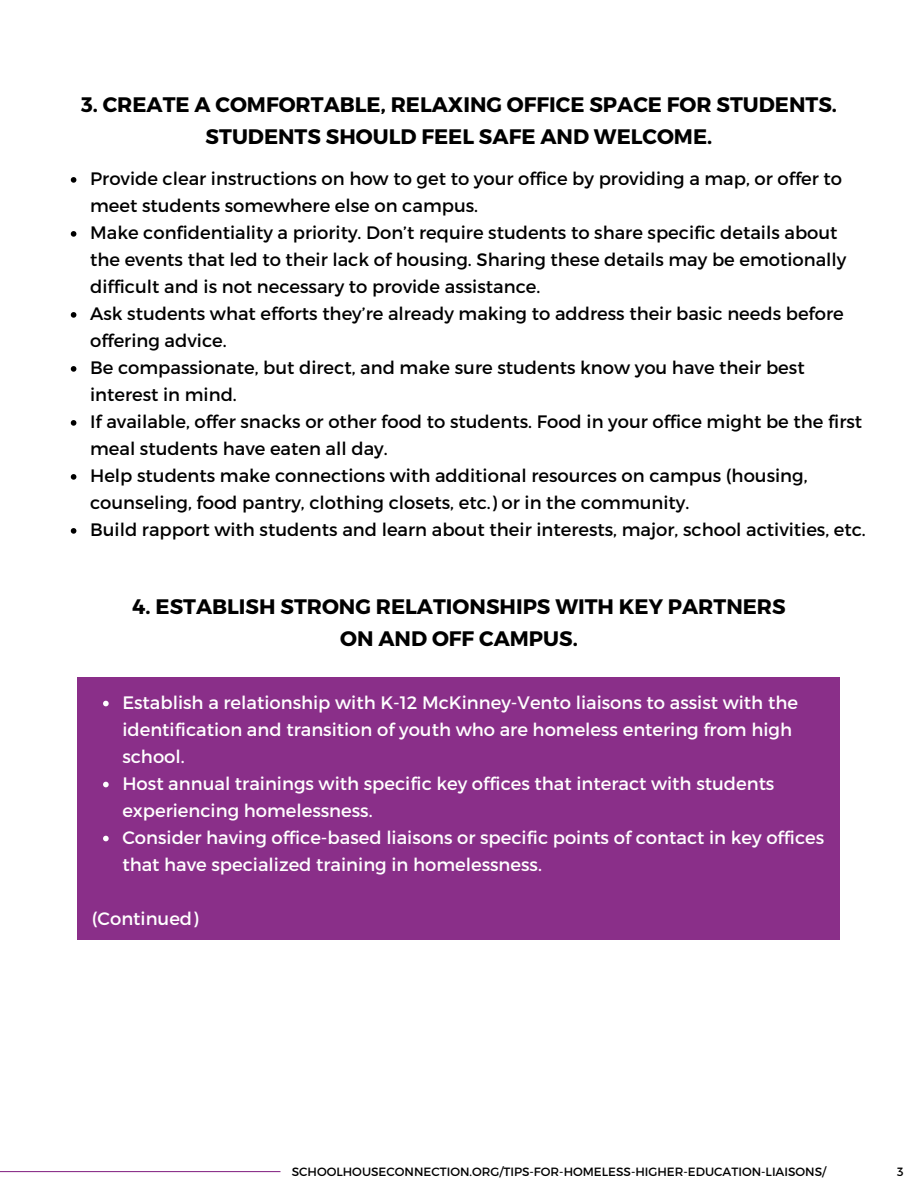
<style>
.page{position:relative;width:918px;height:1188px;background:#fff}
.page>*{position:absolute;margin:0;border:0;box-sizing:border-box;transform-origin:0 0}
.t1{font:700 21px/31.5px "Montserrat";color:#000;text-align:center}
.t2{font:18px/27px "Montserrat";color:#000}
.t3{font:18px/27px "Montserrat";color:#fff}
.t4{font:12px "Montserrat";color:#000}
</style>
<div class="page">
<svg style="left:71px;top:177px;width:5px;height:6px"></svg>
<svg style="left:71px;top:231px;width:5px;height:6px"></svg>
<svg style="left:71px;top:312px;width:5px;height:6px"></svg>
<svg style="left:71px;top:366px;width:5px;height:6px"></svg>
<svg style="left:71px;top:420px;width:5px;height:6px"></svg>
<svg style="left:71px;top:474px;width:5px;height:6px"></svg>
<svg style="left:71px;top:528px;width:5px;height:6px"></svg>
<div style="left:78px;top:678px;width:762px;height:262px;background:#8a2f89"></div>
<svg style="left:103px;top:701px;width:6px;height:5px"></svg>
<svg style="left:103px;top:782px;width:6px;height:5px"></svg>
<svg style="left:103px;top:836px;width:6px;height:5px"></svg>
<svg style="left:0;top:1171px;width:280px;height:1px"></svg>
<p class="t1" style="left:81px;top:89px;width:757px">3. CREATE A COMFORTABLE, RELAXING OFFICE SPACE FOR STUDENTS.<br>STUDENTS SHOULD FEEL SAFE AND WELCOME.</p>
<p class="t2" style="left:90px;top:165px;width:777px">Provide clear instructions on how to get to your office by providing a map, or offer to meet students somewhere else on campus.<br>Make confidentiality a priority. Don’t require students to share specific details about the events that led to their lack of housing. Sharing these details may be emotionally difficult and is not necessary to provide assistance.<br>Ask students what efforts they’re already making to address their basic needs before offering advice.<br>Be compassionate, but direct, and make sure students know you have their best interest in mind.<br>If available, offer snacks or other food to students. Food in your office might be the first meal students have eaten all day.<br>Help students make connections with additional resources on campus (housing, counseling, food pantry, clothing closets, etc.) or in the community.<br>Build rapport with students and learn about their interests, major, school activities, etc.</p>
<p class="t1" style="left:132px;top:592px;width:655px">4. ESTABLISH STRONG RELATIONSHIPS WITH KEY PARTNERS<br>ON AND OFF CAMPUS.</p>
<p class="t3" style="left:122px;top:689px;width:703px">Establish a relationship with K-12 McKinney-Vento liaisons to assist with the identification and transition of youth who are homeless entering from high school.<br>Host annual trainings with specific key offices that interact with students experiencing homelessness.<br>Consider having office-based liaisons or specific points of contact in key offices that have specialized training in homelessness.</p>
<p class="t3" style="left:92px;top:905px;width:108px">(Continued)</p>
<p class="t4" style="left:292px;top:1164px;width:536px">SCHOOLHOUSECONNECTION.ORG/TIPS-FOR-HOMELESS-HIGHER-EDUCATION-LIAISONS/</p>
<p class="t4" style="left:897px;top:1164px;width:8px">3</p>
</div>
